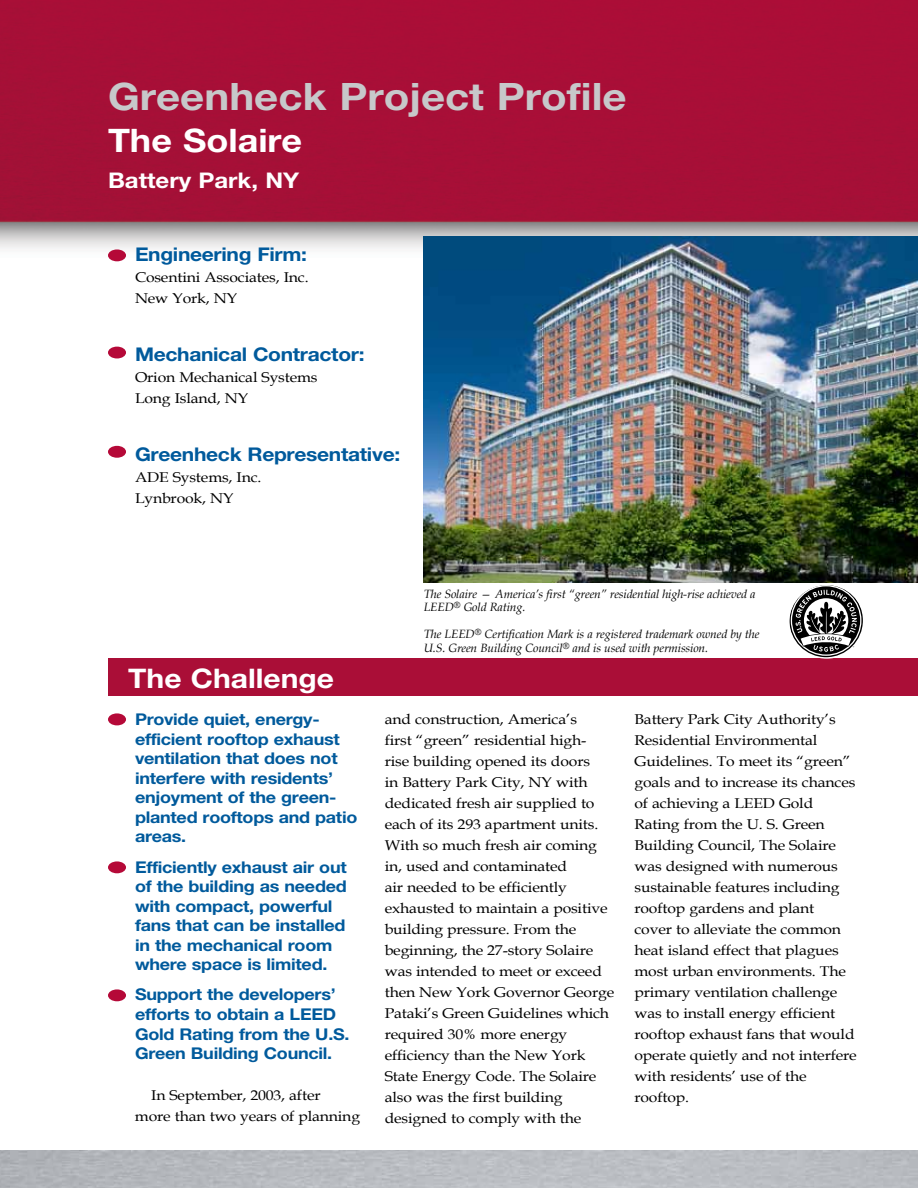
<style>
.page{position:relative;width:918px;height:1188px;background:#fff}
.page>*{position:absolute;margin:0;border:0;box-sizing:border-box;transform-origin:0 0}
.t1{font:700 37.8px "Helvetica Neue LT Std";color:#c7c8ca;scale:1.11 1}
.t2{font:700 32.4px "Helvetica Neue LT Std";color:#fff;scale:1.11 1}
.t3{font:700 27px "Helvetica Neue LT Std";color:#fff;scale:1.11 1}
.t4{font:700 21.6px "Helvetica Neue LT Std";color:#fff;scale:1.11 1}
.t5{font:700 18.9px "Helvetica Neue LT Std";letter-spacing:-.015em;color:#005a9c;scale:1.11 1}
.t6{font:700 16.2px/19.5px "Helvetica Neue LT Std";letter-spacing:-.015em;color:#005a9c;scale:1.11 1}
.t7{font:14.1px/21px "Book Antiqua";letter-spacing:-.01em;color:#000;scale:1.11 1}
.t8{font:italic 12px/13.5px "Book Antiqua";letter-spacing:-.01em;color:#000}
</style>
<div class="page">
<img style="left:0;top:0;width:918px;height:262px">
<div style="left:108px;top:861px;width:18px;height:12px;background:#b50938;border-radius:50%"></div>
<div style="left:108px;top:713px;width:18px;height:12px;background:#b50938;border-radius:50%"></div>
<div style="left:108px;top:989px;width:18px;height:12px;background:#b50938;border-radius:50%"></div>
<div style="left:108px;top:249px;width:18px;height:12px;background:#b50938;border-radius:50%"></div>
<div style="left:108px;top:347px;width:18px;height:11px;background:#b50938;border-radius:50%"></div>
<div style="left:108px;top:658px;width:810px;height:38px;background:#aa0e37"></div>
<div style="left:108px;top:446px;width:18px;height:12px;background:#b50938;border-radius:50%"></div>
<img style="left:423px;top:237px;width:495px;height:345px">
<svg style="left:789px;top:585px;width:74px;height:72px"></svg>
<h1 class="t1" style="left:108px;top:73px;width:469px">Greenheck Project Profile</h1>
<h2 class="t2" style="left:108px;top:121px;width:177px">The Solaire</h2>
<h3 class="t4" style="left:108px;top:167px;width:174px">Battery Park, NY</h3>
<h3 class="t5" style="left:135px;top:242px;width:156px">Engineering Firm:</h3>
<p class="t7" style="left:135px;top:266px;width:158px">Cosentini Associates, Inc.<br>New York, NY</p>
<h3 class="t5" style="left:135px;top:342px;width:208px">Mechanical Contractor:</h3>
<p class="t7" style="left:135px;top:366px;width:166px">Orion Mechanical Systems<br>Long Island, NY</p>
<h3 class="t5" style="left:135px;top:443px;width:240px">Greenheck Representative:</h3>
<p class="t7" style="left:135px;top:466px;width:115px">ADE Systems, Inc.<br>Lynbrook, NY</p>
<h3 class="t3" style="left:128px;top:662px;width:187px">The Challenge</h3>
<p class="t8" style="left:424px;top:587px;width:333px">The Solaire — America’s first “green” residential high-rise achieved a<br>LEED<sup>®</sup> Gold Rating.</p>
<p class="t8" style="left:424px;top:627px;width:337px">The LEED<sup>®</sup> Certification Mark is a registered trademark owned by the<br>U.S. Green Building Council<sup>®</sup> and is used with permission.</p>
<p class="t6" style="left:135px;top:709px;width:202px">Provide quiet, energy&shy;efficient rooftop exhaust ventilation that does not interfere with residents’ enjoyment of the green&shy;planted rooftops and patio areas.</p>
<p class="t6" style="left:135px;top:857px;width:192px">Efficiently exhaust air out of the building as needed with compact, powerful fans that can be installed in the mechanical room where space is limited.</p>
<p class="t6" style="left:135px;top:985px;width:195px">Support the developers’ efforts to obtain a LEED<br>Gold Rating from the U.S.<br>Green Building Council.</p>
<p class="t7" style="left:135px;top:1085px;width:204px;text-indent:16px">In September, 2003, after<br>more than two years of planning</p>
<p class="t7" style="left:385px;top:708px;width:208px">and construction, America’s<br>first “green” residential high&shy;rise building opened its doors<br>in Battery Park City, NY with dedicated fresh air supplied to each of its 293 apartment units.<br>With so much fresh air coming in, used and contaminated<br>air needed to be efficiently exhausted to maintain a positive building pressure. From the beginning, the 27-story Solaire was intended to meet or exceed then New York Governor George<br>Pataki’s Green Guidelines which required 30% more energy efficiency than the New York<br>State Energy Code. The Solaire also was the first building designed to comply with the</p>
<p class="t7" style="left:634px;top:708px;width:202px">Battery Park City Authority’s<br>Residential Environmental<br>Guidelines. To meet its “green” goals and to increase its chances of achieving a LEED Gold<br>Rating from the U. S. Green<br>Building Council, The Solaire was designed with numerous sustainable features including rooftop gardens and plant<br>cover to alleviate the common heat island effect that plagues most urban environments. The primary ventilation challenge was to install energy efficient rooftop exhaust fans that would operate quietly and not interfere with residents’ use of the rooftop.</p>
</div>
